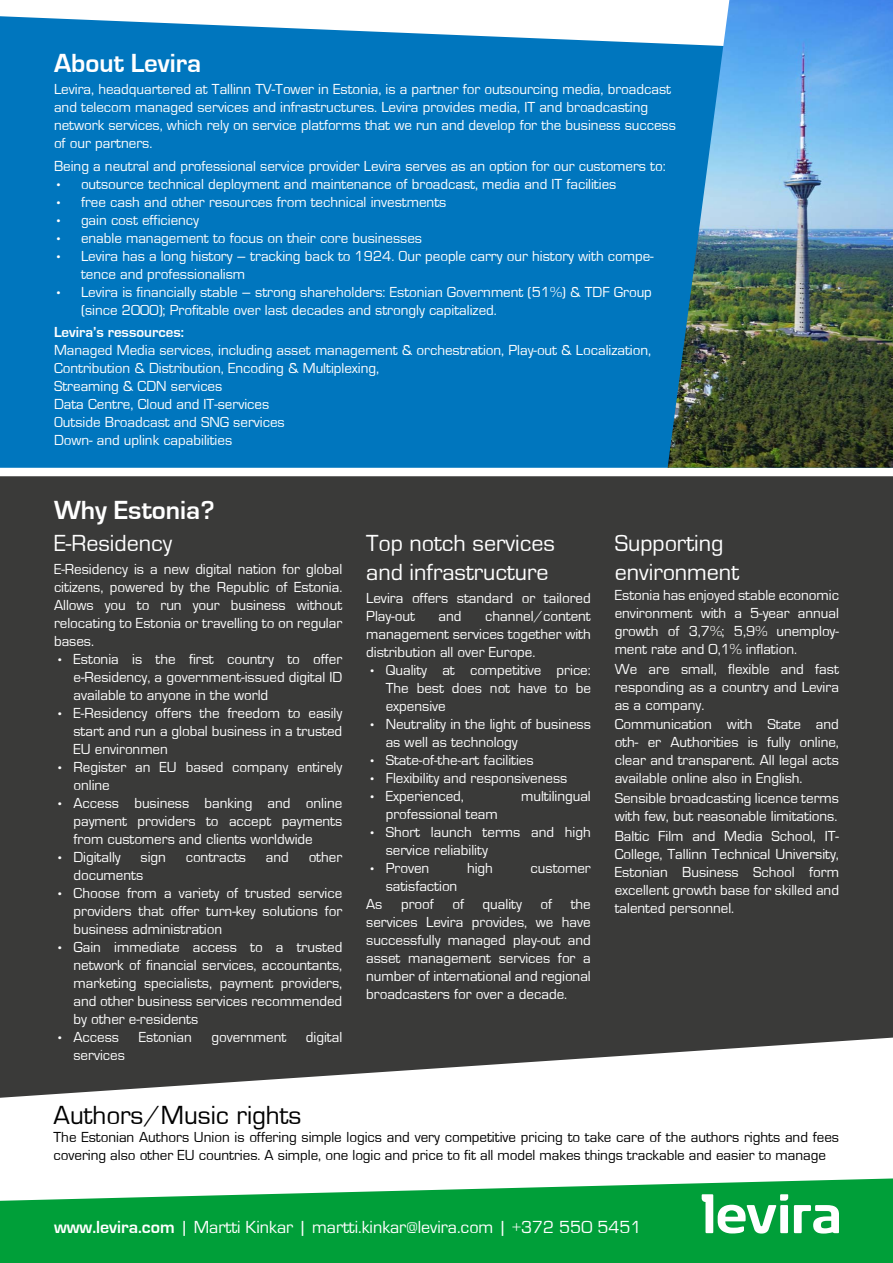
<style>
.page{position:relative;width:893px;height:1263px;background:#fff}
.page>*{position:absolute;margin:0;border:0;box-sizing:border-box;transform-origin:0 0}
.t1{font:700 27px "Eurostile";color:#fff}
.t2{font:27px "Eurostile";color:#000}
.t3{font:24px/28.8px "Eurostile";color:#fff}
.t4{font:18px "Eurostile";color:#fff}
.t5{font:15px/18px "Eurostile";color:#fff;text-align:justify}
.t6{font:15px/18px "Eurostile";color:#000}
.t7{font:700 15px "Eurostile";color:#fff}
.s1{font-weight:700}
</style>
<div class="page">
<div style="left:0;top:476px;width:893px;height:622px;background:#3a3a39"></div>
<div style="left:0;top:16px;width:668px;height:452px;background:#0076be"></div>
<img style="left:668px;top:0;width:225px;height:468px">
<svg style="left:0;top:1178px;width:893px;height:85px;background:#25ad56"></svg>
<svg style="left:702px;top:1194px;width:137px;height:39px"></svg>
<h1 class="t1" style="left:54px;top:48px;width:149px">About Levira</h1>
<p class="t5" style="left:54px;top:81px;width:623px;text-align:left">Levira, headquartered at Tallinn TV-Tower in Estonia, is a partner for outsourcing media, broadcast and telecom managed services and infrastructures. Levira provides media, IT and broadcasting network services, which rely on service platforms that we run and develop for the business success of our partners.</p>
<p class="t5" style="left:54px;top:157px;width:613px">Being a neutral and professional service provider Levira serves as an option for our customers to:</p>
<p class="t5" style="left:54px;top:175px;width:564px">• outsource technical deployment and maintenance of broadcast, media and IT facilities</p>
<p class="t5" style="left:54px;top:193px;width:394px">• free cash and other resources from technical investments</p>
<p class="t5" style="left:54px;top:211px;width:147px">• gain cost efficiency</p>
<p class="t5" style="left:54px;top:229px;width:370px">• enable management to focus on their core businesses</p>
<p class="t5" style="left:81px;top:247px;width:574px;text-indent:-27px">• Levira has a long history – tracking back to 1924. Our people carry our history with compe&shy;tence and professionalism</p>
<p class="t5" style="left:81px;top:283px;width:572px;text-indent:-27px">• Levira is financially stable – strong shareholders: Estonian Government (51%) &amp; TDF Group (since 2000); Profitable over last decades and strongly capitalized.</p>
<p class="t7" style="left:54px;top:324px;width:132px">Levira’s ressources:</p>
<p class="t5" style="left:54px;top:341px;width:599px;text-align:left">Managed Media services, including asset management &amp; orchestration, Play-out &amp; Localization, Contribution &amp; Distribution, Encoding &amp; Multiplexing,<br>Streaming &amp; CDN services<br>Data Centre, Cloud and IT-services<br>Outside Broadcast and SNG services<br>Down- and uplink capabilities</p>
<h1 class="t1" style="left:54px;top:495px;width:162px">Why Estonia?</h1>
<h2 class="t3" style="left:54px;top:530px;width:120px">E-Residency</h2>
<p class="t5" style="left:54px;top:560px;width:290px">E-Residency is a new digital nation for global citizens, powered by the Republic of Estonia.<br>Allows you to run your business without relocating to Estonia or travelling to on regular bases.</p>
<p class="t5" style="left:74px;top:650px;width:270px;text-indent:-18px">• Estonia is the first country to offer e-Residency, a government-issued digital ID available to anyone in the world</p>
<p class="t5" style="left:74px;top:704px;width:270px;text-indent:-18px">• E-Residency offers the freedom to easily start and run a global business in a trusted EU environmen</p>
<p class="t5" style="left:74px;top:758px;width:270px;text-indent:-18px">• Register an EU based company entirely online</p>
<p class="t5" style="left:74px;top:794px;width:270px;text-indent:-18px">• Access business banking and online payment providers to accept payments from customers and clients worldwide</p>
<p class="t5" style="left:56px;top:848px;width:67px">• Digitally</p>
<p class="t5" style="left:141px;top:848px;width:27px">sign</p>
<p class="t5" style="left:186px;top:848px;width:62px">contracts</p>
<p class="t5" style="left:266px;top:848px;width:24px">and</p>
<p class="t5" style="left:309px;top:848px;width:35px">other</p>
<p class="t5" style="left:74px;top:866px;width:71px">documents</p>
<p class="t5" style="left:74px;top:884px;width:270px;text-indent:-18px">• Choose from a variety of trusted service providers that offer turn-key solutions for business administration</p>
<p class="t5" style="left:74px;top:938px;width:270px;text-indent:-18px">• Gain immediate access to a trusted network of financial services, accountants, marketing specialists, payment providers, and other business services recommended by other e-residents</p>
<p class="t5" style="left:56px;top:1028px;width:65px">• Access</p>
<p class="t5" style="left:139px;top:1028px;width:55px">Estonian</p>
<p class="t5" style="left:211px;top:1028px;width:76px">government</p>
<p class="t5" style="left:306px;top:1028px;width:38px">digital</p>
<p class="t5" style="left:74px;top:1046px;width:53px">services</p>
<h2 class="t3" style="left:366px;top:530px;width:190px">Top notch services and infrastructure</h2>
<p class="t5" style="left:366px;top:589px;width:226px">Levira offers standard or tailored<br>Play-out</p>
<p class="t5" style="left:366px;top:607px;width:226px;text-indent:119px">channel/content management services together with distribution all over Europe.</p>
<p class="t5" style="left:386px;top:661px;width:207px;text-indent:-18px">• Quality at competitive price:<br>The best does not have to be expensive</p>
<p class="t5" style="left:386px;top:715px;width:207px;text-indent:-18px">• Neutrality in the light of business as well as technology</p>
<p class="t5" style="left:368px;top:751px;width:167px">• State-of-the-art facilities</p>
<p class="t5" style="left:368px;top:769px;width:201px">• Flexibility and responsiveness</p>
<p class="t5" style="left:368px;top:787px;width:98px">• Experienced,</p>
<p class="t5" style="left:521px;top:787px;width:71px">multilingual</p>
<p class="t5" style="left:386px;top:805px;width:114px">professional team</p>
<p class="t5" style="left:386px;top:823px;width:207px;text-indent:-18px">• Short launch terms and high service reliability</p>
<p class="t5" style="left:368px;top:859px;width:63px">• Proven</p>
<p class="t5" style="left:467px;top:859px;width:27px">high</p>
<p class="t5" style="left:531px;top:859px;width:62px">customer</p>
<p class="t5" style="left:366px;top:877px;width:226px;text-align:left;text-indent:20px">satisfaction<br>As proof of quality of the services Levira provides, we have successfully managed play-out and asset management services for a number of international and regional broadcasters for over a decade.</p>
<p class="t5" style="left:438px;top:607px;width:24px">and</p>
<h2 class="t3" style="left:615px;top:530px;width:126px">Supporting environment</h2>
<p class="t5" style="left:615px;top:586px;width:226px">Estonia has enjoyed stable economic environment with a 5-year annual growth of 3,7%; 5,9% unemploy&shy;ment rate and 0,1% inflation.</p>
<p class="t5" style="left:615px;top:660px;width:226px">We are small, flexible and fast responding as a country and Levira as a company.</p>
<p class="t5" style="left:615px;top:716px;width:226px">Communication with State and oth- er Authorities is fully online, clear and transparent. All legal acts available online also in English.</p>
<p class="t5" style="left:615px;top:789px;width:226px">Sensible broadcasting licence terms with few, but reasonable limitations.</p>
<p class="t5" style="left:615px;top:827px;width:226px">Baltic Film and Media School, IT-College, Tallinn Technical University, Estonian Business School form excellent growth base for skilled and talented personnel.</p>
<h1 class="t2" style="left:54px;top:1101px;width:249px">Authors/Music rights</h1>
<p class="t6" style="left:54px;top:1128px;width:787px">The Estonian Authors Union is offering simple logics and very competitive pricing to take care of the authors rights and fees covering also other EU countries. A simple, one logic and price to fit all model makes things trackable and easier to manage</p>
<p class="t4" style="left:54px;top:1218px;width:589px"><span class="s1">www.levira.com</span> | Martti Kinkar | martti.kinkar@levira.com | +372 550 5451</p>
</div>
